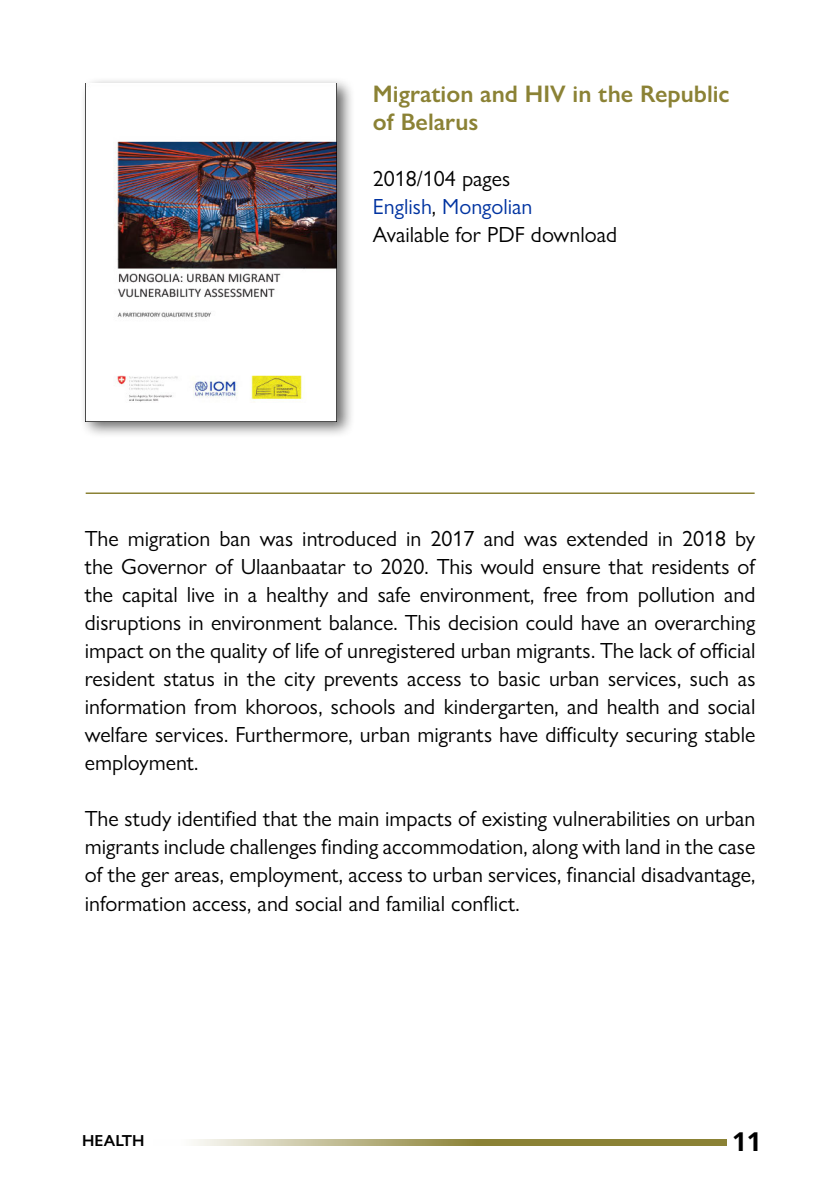
<style>
.page{position:relative;width:840px;height:1191px;background:#fff}
.page>*{position:absolute;margin:0;border:0;box-sizing:border-box;transform-origin:0 0}
.t1{font:700 26px "Open Sans";color:#000}
.t2{font:600 24px/28px "Gill Sans Nova";color:#8b8235}
.t3{font:22px/28px "Gill Sans Nova";color:#000;text-align:justify}
.t4{font:600 16px "Gill Sans Nova";color:#000}
.s1{color:#0033a1}
</style>
<div class="page">
<svg style="left:193px;top:1139px;width:533px;height:6px;background:#a8a168"></svg>
<div style="left:79px;top:76px;width:276px;height:362px;background:#000;opacity:.6"></div>
<img style="left:86px;top:83px;width:250px;height:338px">
<hr style="left:86px;top:492px;width:668px;height:2px;background:#8b8235">
<p class="t2" style="left:372px;top:80px;width:358px">Migration and HIV in the Republic of Belarus</p>
<p class="t3" style="left:372px;top:164px;width:245px;text-align:left">2018/104 pages<br><span class="s1">English</span>, <span class="s1">Mongolian<br></span>Available for PDF download</p>
<p class="t3" style="left:85px;top:524px;width:671px">The migration ban was introduced in 2017 and was extended in 2018 by the Governor of Ulaanbaatar to 2020. This would ensure that residents of the capital live in a healthy and safe environment, free from pollution and disruptions in environment balance. This decision could have an overarching impact on the quality of life of unregistered urban migrants. The lack of official resident status in the city prevents access to basic urban services, such as information from khoroos, schools and kindergarten, and health and social welfare services. Furthermore, urban migrants have difficulty securing stable employment.</p>
<p class="t3" style="left:85px;top:804px;width:671px">The study identified that the main impacts of existing vulnerabilities on urban migrants include challenges finding accommodation, along with land in the case of the ger areas, employment, access to urban services, financial disadvantage, information access, and social and familial conflict.</p>
<p class="t4" style="left:82px;top:1130px;width:64px">HEALTH</p>
<p class="t1" style="left:731px;top:1123px;width:31px">11</p>
</div>
